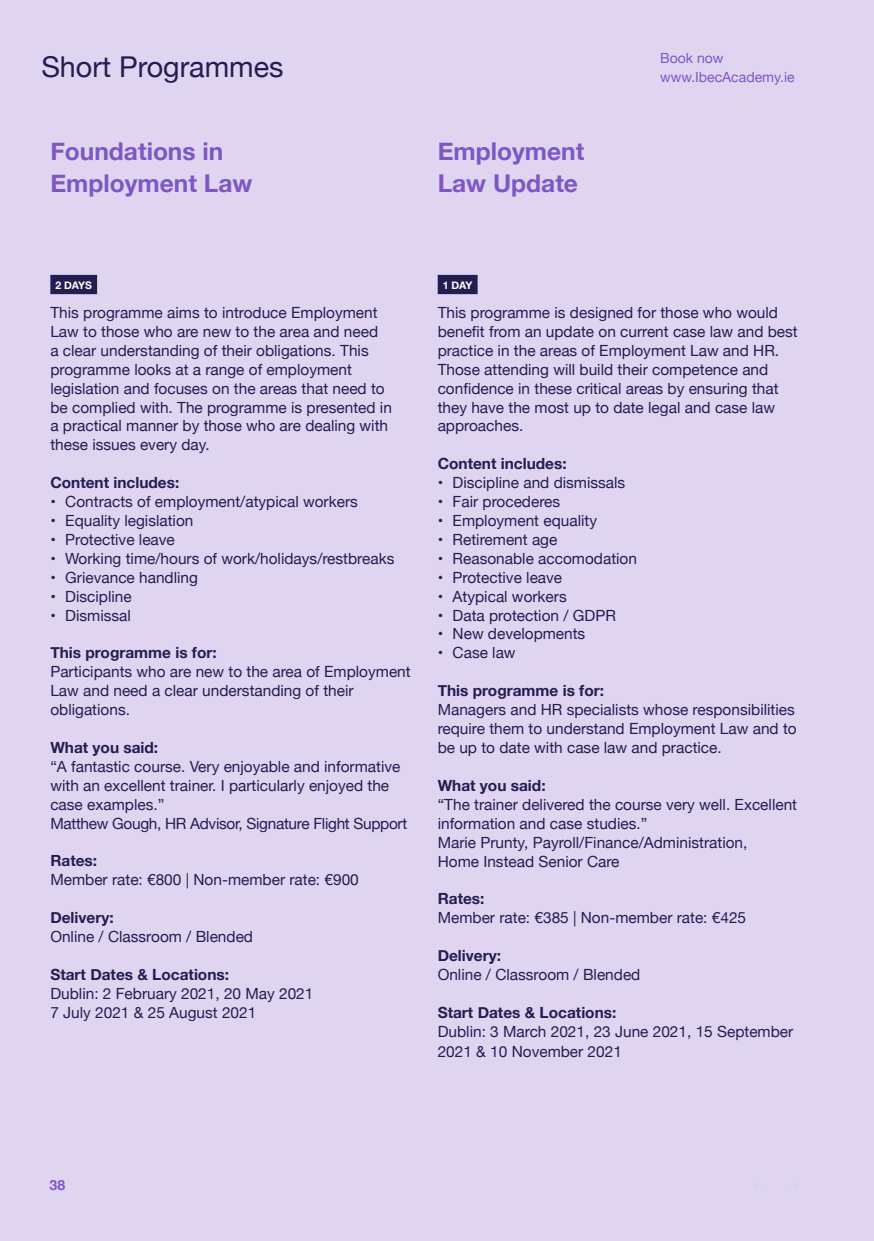
<style>
.page{position:relative;width:874px;height:1241px;background:#fff}
.page>*{position:absolute;margin:0;border:0;box-sizing:border-box;transform-origin:0 0}
.t1{font:28.7px "Helvetica Neue";color:#221e52}
.t2{font:700 24.5px/31.5px "Helvetica Neue";color:#7e57c5}
.t3{font:15.4px/18.9px "Helvetica Neue";color:#221e52}
.t4{font:700 15.4px "Helvetica Neue";color:#221e52}
.t5{font:14px/19.2px "Helvetica Neue";color:#7e57c5}
.t6{font:700 14px "Helvetica Neue";color:#7e57c5}
.t7{font:700 10.5px "Helvetica Neue";color:#fff}
</style>
<div class="page">
<div style="left:0;top:0;width:873px;height:1240px;background:#dfd5f1"></div>
<div style="left:437px;top:275px;width:40px;height:19px;background:#221e52"></div>
<div style="left:50px;top:275px;width:47px;height:19px;background:#221e52"></div>
<h1 class="t1" style="left:41px;top:46px;width:243px">Short Programmes</h1>
<p class="t5" style="left:660px;top:49px;width:136px">Book now www.IbecAcademy.ie</p>
<h2 class="t2" style="left:50px;top:136px;width:203px">Foundations in<br>Employment Law</h2>
<h2 class="t2" style="left:437px;top:136px;width:148px">Employment<br>Law Update</h2>
<p class="t7" style="left:55px;top:277px;width:38px">2 DAYS</p>
<p class="t3" style="left:50px;top:304px;width:343px">This programme aims to introduce Employment Law to those who are new to the area and need<br>a clear understanding of their obligations. This programme looks at a range of employment legislation and focuses on the areas that need to be complied with. The programme is presented in a practical manner by those who are dealing with these issues every day.</p>
<p class="t4" style="left:50px;top:470px;width:130px">Content includes:</p>
<p class="t3" style="left:50px;top:493px;width:309px">• Contracts of employment/atypical workers</p>
<p class="t3" style="left:50px;top:512px;width:144px">• Equality legislation</p>
<p class="t3" style="left:50px;top:531px;width:126px">• Protective leave</p>
<p class="t3" style="left:50px;top:549px;width:345px">• Working time/hours of work/holidays/restbreaks</p>
<p class="t3" style="left:50px;top:568px;width:149px">• Grievance handling</p>
<p class="t3" style="left:50px;top:587px;width:83px">• Discipline</p>
<p class="t3" style="left:50px;top:606px;width:82px">• Dismissal</p>
<p class="t4" style="left:50px;top:640px;width:168px">This programme is for:</p>
<p class="t3" style="left:50px;top:663px;width:361px">Participants who are new to the area of Employment<br>Law and need a clear understanding of their obligations.</p>
<p class="t4" style="left:50px;top:735px;width:109px">What you said:</p>
<p class="t3" style="left:50px;top:757px;width:358px">“A fantastic course. Very enjoyable and informative with an excellent trainer. I particularly enjoyed the case examples.”<br>Matthew Gough, HR Advisor, Signature Flight Support</p>
<p class="t4" style="left:50px;top:848px;width:48px">Rates:</p>
<p class="t3" style="left:50px;top:871px;width:310px">Member rate: €800 | Non-member rate: €900</p>
<p class="t4" style="left:50px;top:905px;width:65px">Delivery:</p>
<p class="t3" style="left:50px;top:927px;width:204px">Online / Classroom / Blended</p>
<p class="t4" style="left:50px;top:962px;width:180px">Start Dates &amp; Locations:</p>
<p class="t3" style="left:50px;top:984px;width:264px">Dublin: 2 February 2021, 20 May 2021<br>7 July 2021 &amp; 25 August 2021</p>
<p class="t7" style="left:442px;top:277px;width:31px">1 DAY</p>
<p class="t3" style="left:437px;top:304px;width:361px">This programme is designed for those who would benefit from an update on current case law and best practice in the areas of Employment Law and HR.<br>Those attending will build their competence and confidence in these critical areas by ensuring that they have the most up to date legal and case law approaches.</p>
<p class="t4" style="left:437px;top:451px;width:130px">Content includes:</p>
<p class="t3" style="left:437px;top:474px;width:189px">• Discipline and dismissals</p>
<p class="t3" style="left:437px;top:493px;width:124px">• Fair procederes</p>
<p class="t3" style="left:437px;top:512px;width:161px">• Employment equality</p>
<p class="t3" style="left:437px;top:531px;width:121px">• Retirement age</p>
<p class="t3" style="left:437px;top:549px;width:201px">• Reasonable accomodation</p>
<p class="t3" style="left:437px;top:568px;width:126px">• Protective leave</p>
<p class="t3" style="left:437px;top:587px;width:130px">• Atypical workers</p>
<p class="t3" style="left:437px;top:606px;width:180px">• Data protection / GDPR</p>
<p class="t3" style="left:437px;top:625px;width:149px">• New developments</p>
<p class="t3" style="left:437px;top:644px;width:79px">• Case law</p>
<p class="t4" style="left:437px;top:678px;width:168px">This programme is for:</p>
<p class="t3" style="left:437px;top:701px;width:360px;text-align:justify">Managers and HR specialists whose responsibilities require them to understand Employment Law and to be up to date with case law and practice.</p>
<p class="t4" style="left:437px;top:773px;width:109px">What you said:</p>
<p class="t3" style="left:437px;top:795px;width:361px">“The trainer delivered the course very well. Excellent information and case studies.”<br>Marie Prunty, Payroll/Finance/Administration,<br>Home Instead Senior Care</p>
<p class="t4" style="left:437px;top:886px;width:48px">Rates:</p>
<p class="t3" style="left:437px;top:909px;width:310px">Member rate: €385 | Non-member rate: €425</p>
<p class="t4" style="left:437px;top:943px;width:65px">Delivery:</p>
<p class="t3" style="left:437px;top:965px;width:204px">Online / Classroom / Blended</p>
<p class="t4" style="left:437px;top:1000px;width:180px">Start Dates &amp; Locations:</p>
<p class="t3" style="left:437px;top:1021px;width:357px;line-height:20.1px">Dublin: 3 March 2021, 23 June 2021, 15 September<br>2021 &amp; 10 November 2021</p>
<p class="t6" style="left:50px;top:1174px;width:17px">38</p>
</div>
